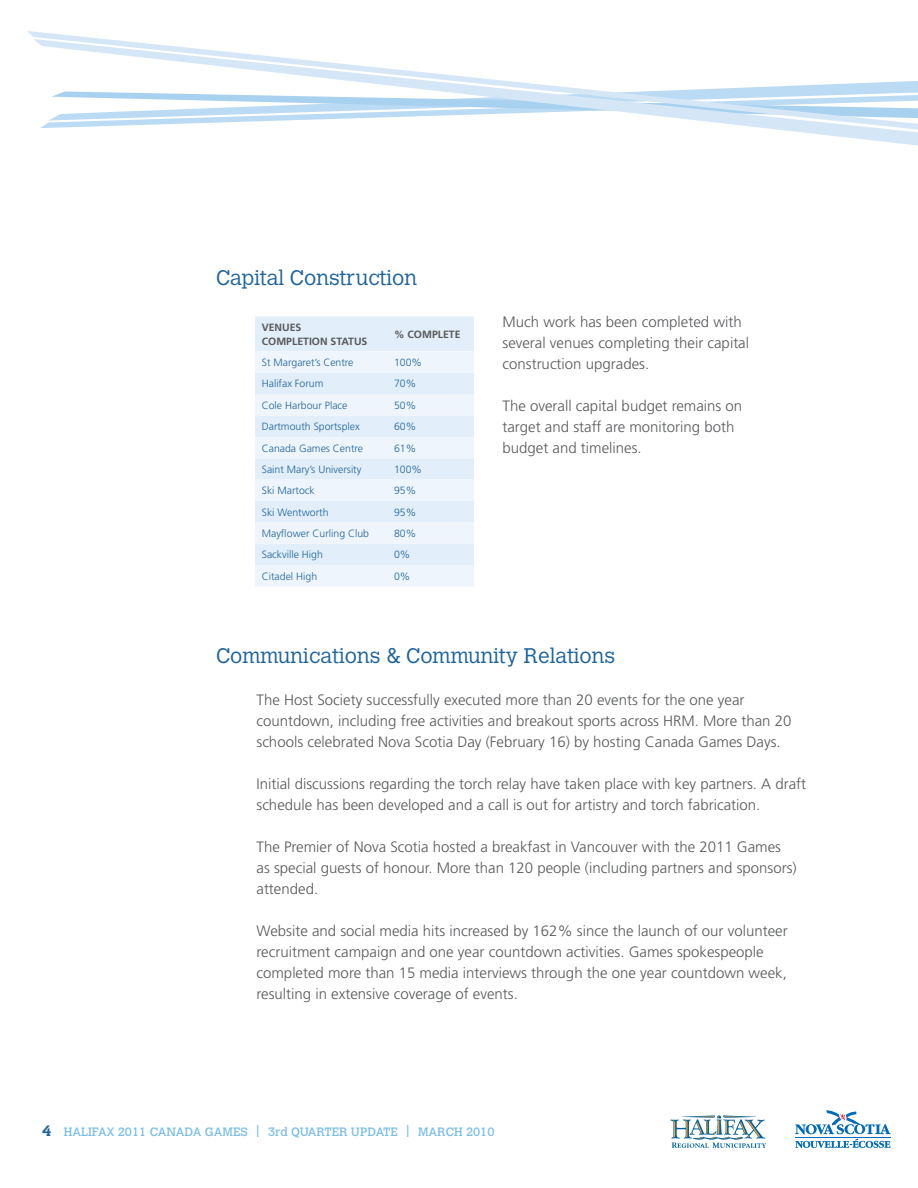
<style>
.page{position:relative;width:918px;height:1188px;background:#fff}
.page>*{position:absolute;margin:0;border:0;box-sizing:border-box;transform-origin:0 0}
.t1{font:300 21px "Calvert MT Std";color:#1e649c}
.t2{font:300 15px/21px "Frutiger LT Std";color:#58595b}
.t3{font:12px "Calvert MT Std";color:#79bde8}
.t4{font:300 10.5px "Frutiger LT Std";color:#1e649c}
.t5{font:700 10.5px/13.5px "Frutiger LT Std";color:#58595b}
.s1{font-weight:700;font-size:15px;color:#1e649c}
</style>
<div class="page">
<svg style="left:27px;top:31px;width:891px;height:108px"></svg>
<svg style="left:670px;top:1115px;width:96px;height:33px"></svg>
<svg style="left:795px;top:1110px;width:96px;height:38px"></svg>
<div style="left:255px;top:316px;width:219px;height:35px;background:#e2eef9"></div>
<svg style="left:255px;top:351px;width:219px;height:235px;fill:#eff5fc"></svg>
<h1 class="t1" style="left:216px;top:266px;width:203px">Capital Construction</h1>
<p class="t5" style="left:262px;top:321px;width:107px">VENUES<br>COMPLETION STATUS</p>
<p class="t5" style="left:394px;top:328px;width:68px">% COMPLETE</p>
<p class="t4" style="left:262px;top:356px;width:93px">St Margaret’s Centre</p>
<p class="t4" style="left:394px;top:356px;width:30px">100%</p>
<p class="t4" style="left:262px;top:378px;width:63px">Halifax Forum</p>
<p class="t4" style="left:394px;top:378px;width:24px">70%</p>
<p class="t4" style="left:262px;top:399px;width:87px">Cole Harbour Place</p>
<p class="t4" style="left:394px;top:399px;width:24px">50%</p>
<p class="t4" style="left:262px;top:421px;width:100px">Dartmouth Sportsplex</p>
<p class="t4" style="left:394px;top:421px;width:24px">60%</p>
<p class="t4" style="left:262px;top:442px;width:103px">Canada Games Centre</p>
<p class="t4" style="left:394px;top:442px;width:24px">61%</p>
<p class="t4" style="left:262px;top:463px;width:101px">Saint Mary’s University</p>
<p class="t4" style="left:394px;top:463px;width:30px">100%</p>
<p class="t4" style="left:262px;top:485px;width:55px">Ski Martock</p>
<p class="t4" style="left:394px;top:485px;width:24px">95%</p>
<p class="t4" style="left:262px;top:506px;width:68px">Ski Wentworth</p>
<p class="t4" style="left:394px;top:506px;width:24px">95%</p>
<p class="t4" style="left:262px;top:527px;width:109px">Mayflower Curling Club</p>
<p class="t4" style="left:394px;top:527px;width:24px">80%</p>
<p class="t4" style="left:262px;top:549px;width:63px">Sackville High</p>
<p class="t4" style="left:394px;top:549px;width:18px">0%</p>
<p class="t4" style="left:262px;top:570px;width:57px">Citadel High</p>
<p class="t4" style="left:394px;top:570px;width:18px">0%</p>
<p class="t2" style="left:502px;top:312px;width:248px">Much work has been completed with several venues completing their capital construction upgrades.</p>
<p class="t2" style="left:502px;top:396px;width:241px">The overall capital budget remains on target and staff are monitoring both budget and timelines.</p>
<h1 class="t1" style="left:216px;top:644px;width:401px">Communications &amp; Community Relations</h1>
<p class="t2" style="left:256px;top:690px;width:536px">The Host Society successfully executed more than 20 events for the one year countdown, including free activities and breakout sports across HRM. More than 20 schools celebrated Nova Scotia Day (February 16) by hosting Canada Games Days.</p>
<p class="t2" style="left:256px;top:774px;width:551px">Initial discussions regarding the torch relay have taken place with key partners. A draft schedule has been developed and a call is out for artistry and torch fabrication.</p>
<p class="t2" style="left:256px;top:837px;width:542px">The Premier of Nova Scotia hosted a breakfast in Vancouver with the 2011 Games as special guests of honour. More than 120 people (including partners and sponsors) attended.</p>
<p class="t2" style="left:256px;top:921px;width:533px">Website and social media hits increased by 162% since the launch of our volunteer recruitment campaign and one year countdown activities. Games spokespeople completed more than 15 media interviews through the one year countdown week, resulting in extensive coverage of events.</p>
<p class="t3" style="left:42px;top:1125px;width:454px"><span class="s1">4</span> HALIFAX 2011 CANADA GAMES | 3rd QUARTER UPDATE | MARCH 2010</p>
</div>
